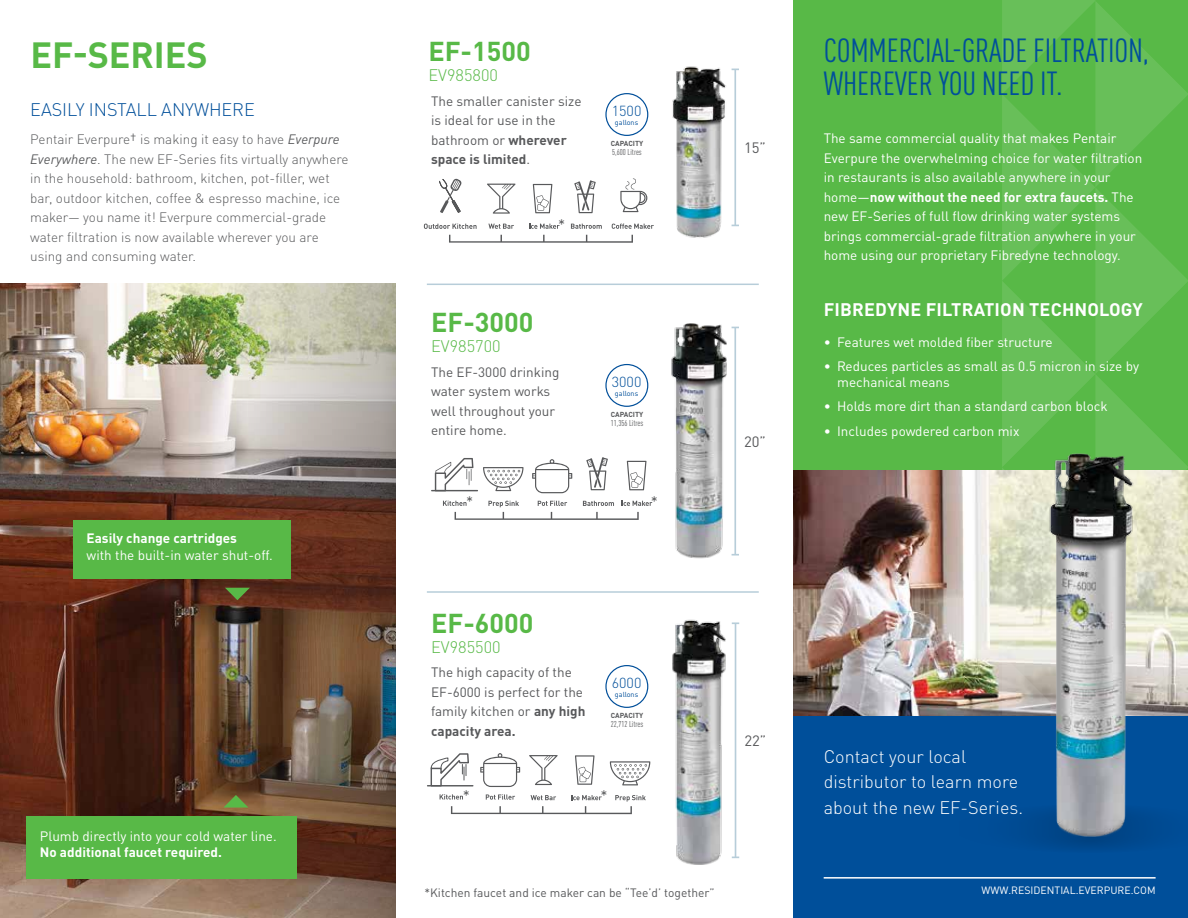
<style>
.page{position:relative;width:1188px;height:918px;background:#fff}
.page>*{position:absolute;margin:0;border:0;box-sizing:border-box;transform-origin:0 0}
.t1{font:700 36px "DIN Pro";letter-spacing:-.005em;color:#58b947}
.t2{font:condensed 33px/33px "DIN Pro";letter-spacing:-.005em;color:#004f9a}
.t3{font:700 27px "DIN Pro";color:#58b947}
.t4{font:300 18px/25.5px "DIN Pro";color:#fff}
.t5{font:700 18px "DIN Pro";letter-spacing:.01em;color:#fff}
.t6{font:300 18px "DIN Pro";letter-spacing:-.005em;color:#004f9a}
.t7{font:300 16.5px "DIN Pro";color:#58b947}
.t8{font:15px "DIN Pro";color:#58595b}
.t9{font:14.85px "DIN Pro";color:#58595b}
.t10{font:300 14.4px "DIN Pro";color:#004f9a}
.t11{font:13.5px/19.5px "DIN Pro";color:#fff}
.t12{font:300 13.5px/19.5px "DIN Pro";color:#58595b}
.t13{font:13.5px/19.5px "DIN Pro";color:#58595b}
.t14{font:700 13.5px "DIN Pro";color:#fff}
.t15{font:12px "DIN Pro";color:#58595b}
.t16{font:10.5px "DIN Pro";color:#fff}
.t17{font:condensed 8.4px "DIN Pro";color:#58595b}
.t18{font:700 7.2px "DIN Pro";color:#58595b}
.t19{font:7.2px "DIN Pro";color:#004f9a}
.s1{font-weight:400;font-style:italic}
.s2{font-weight:700}
</style>
<div class="page">
<div style="left:793px;top:0;width:395px;height:918px;background:#58b947"></div>
<div style="left:793px;top:715px;width:395px;height:203px;background:#004f9a"></div>
<img style="left:793px;top:470px;width:209px;height:245px">
<img style="left:0;top:284px;width:396px;height:634px">
<img style="left:216px;top:284px;width:179px;height:633px">
<div style="left:73px;top:520px;width:217px;height:59px;background:#58b947"></div>
<div style="left:26px;top:817px;width:271px;height:62px;background:#58b947"></div>
<svg style="left:1002px;top:0;width:186px;height:716px"></svg>
<img style="left:1029px;top:440px;width:125px;height:409px">
<hr style="left:824px;top:877px;width:332px;height:2px;background:#fff">
<hr style="left:427px;top:591px;width:332px;height:2px;background:#b7cdd9">
<hr style="left:427px;top:284px;width:332px;height:1px;background:#b7cdd9">
<svg style="left:225px;top:588px;width:25px;height:12px"></svg>
<svg style="left:223px;top:795px;width:25px;height:13px"></svg>
<div style="left:605px;top:364px;width:43px;height:43px;border:1px solid #004f9a;border-radius:50%"></div>
<div style="left:605px;top:93px;width:43px;height:43px;border:1px solid #004f9a;border-radius:50%"></div>
<div style="left:605px;top:665px;width:43px;height:43px;border:1px solid #004f9a;border-radius:50%"></div>
<hr style="left:428px;top:785px;width:45px;height:1px;background:#58595b">
<svg style="left:488px;top:224px;width:26px;height:5px"></svg>
<svg style="left:529px;top:224px;width:31px;height:5px"></svg>
<svg style="left:612px;top:224px;width:42px;height:5px"></svg>
<svg style="left:487px;top:184px;width:29px;height:30px"></svg>
<svg style="left:533px;top:184px;width:19px;height:29px"></svg>
<svg style="left:571px;top:224px;width:31px;height:5px"></svg>
<svg style="left:574px;top:180px;width:22px;height:34px"></svg>
<svg style="left:620px;top:178px;width:27px;height:34px"></svg>
<svg style="left:449px;top:235px;width:184px;height:8px"></svg>
<svg style="left:439px;top:178px;width:23px;height:35px"></svg>
<svg style="left:424px;top:224px;width:53px;height:5px"></svg>
<svg style="left:627px;top:461px;width:20px;height:29px"></svg>
<hr style="left:431px;top:490px;width:47px;height:1px;background:#58595b">
<svg style="left:435px;top:458px;width:38px;height:32px"></svg>
<svg style="left:532px;top:459px;width:40px;height:34px"></svg>
<svg style="left:483px;top:467px;width:41px;height:24px"></svg>
<svg style="left:430px;top:753px;width:220px;height:62px"></svg>
<svg style="left:443px;top:501px;width:209px;height:19px"></svg>
<svg style="left:586px;top:457px;width:22px;height:33px"></svg>
<img style="left:672px;top:619px;width:54px;height:246px">
<hr style="left:734px;top:327px;width:2px;height:228px;background:#b7cdd9">
<svg style="left:732px;top:554px;width:7px;height:2px"></svg>
<hr style="left:735px;top:623px;width:1px;height:234px;background:#b7cdd9">
<svg style="left:732px;top:622px;width:7px;height:2px"></svg>
<img style="left:671px;top:323px;width:56px;height:236px">
<img style="left:672px;top:66px;width:63px;height:172px">
<hr style="left:734px;top:69px;width:2px;height:156px;background:#b7cdd9">
<h1 class="t1" style="left:30px;top:25px;width:179px">EF-SERIES</h1>
<h3 class="t6" style="left:30px;top:96px;width:226px">EASILY INSTALL ANYWHERE</h3>
<p class="t12" style="left:30px;top:129px;width:320px">Pentair Everpure<sup>†</sup> is making it easy to have <span class="s1">Everpure Everywhere</span>. The new EF-Series fits virtually anywhere in the household: bathroom, kitchen, pot-filler, wet bar, outdoor kitchen, coffee &amp; espresso machine, ice maker— you name it! Everpure commercial-grade water filtration is now available wherever you are using and consuming water.</p>
<p class="t14" style="left:87px;top:527px;width:152px">Easily change cartridges</p>
<p class="t11" style="left:87px;top:544px;width:188px">with the built-in water shut-off.</p>
<p class="t11" style="left:40px;top:825px;width:238px">Plumb directly into your cold water line.</p>
<p class="t14" style="left:40px;top:841px;width:184px">No additional faucet required.</p>
<h3 class="t3" style="left:428px;top:29px;width:104px">EF-1500</h3>
<p class="t7" style="left:428px;top:62px;width:71px">EV985800</p>
<p class="t13" style="left:431px;top:90px;width:152px">The smaller canister size is ideal for use in the bathroom or <span class="s2">wherever space is limited</span>.</p>
<p class="t8" style="left:558px;top:213px;width:9px">*</p>
<p class="t10" style="left:612px;top:99px;width:31px">1500</p>
<p class="t19" style="left:615px;top:117px;width:25px">gallons</p>
<p class="t18" style="left:611px;top:137px;width:34px">CAPACITY</p>
<p class="t17" style="left:612px;top:146px;width:31px">5,600 Litres</p>
<h3 class="t3" style="left:431px;top:300px;width:104px">EF-3000</h3>
<p class="t7" style="left:431px;top:333px;width:71px">EV985700</p>
<p class="t13" style="left:431px;top:361px;width:130px">The EF-3000 drinking water system works well throughout your entire home.</p>
<p class="t10" style="left:612px;top:370px;width:31px">3000</p>
<p class="t19" style="left:615px;top:388px;width:25px">gallons</p>
<p class="t18" style="left:611px;top:408px;width:34px">CAPACITY</p>
<p class="t17" style="left:611px;top:417px;width:34px">11,356 Litres</p>
<p class="t8" style="left:466px;top:490px;width:9px">*</p>
<p class="t8" style="left:651px;top:490px;width:9px">*</p>
<p class="t9" style="left:744px;top:136px;width:23px">15”</p>
<p class="t9" style="left:744px;top:430px;width:23px">20”</p>
<h3 class="t3" style="left:431px;top:600px;width:104px">EF-6000</h3>
<p class="t7" style="left:431px;top:634px;width:71px">EV985500</p>
<p class="t13" style="left:431px;top:661px;width:156px">The high capacity of the<br>EF-6000 is perfect for the family kitchen or <span class="s2">any high capacity area.</span></p>
<p class="t10" style="left:612px;top:671px;width:31px">6000</p>
<p class="t19" style="left:615px;top:689px;width:25px">gallons</p>
<p class="t18" style="left:611px;top:709px;width:34px">CAPACITY</p>
<p class="t17" style="left:611px;top:718px;width:34px">22,712 Litres</p>
<p class="t8" style="left:463px;top:784px;width:9px">*</p>
<p class="t8" style="left:601px;top:784px;width:9px">*</p>
<p class="t9" style="left:744px;top:729px;width:23px">22”</p>
<p class="t15" style="left:424px;top:883px;width:292px">*Kitchen faucet and ice maker can be “Tee’d’ together”</p>
<h2 class="t2" style="left:824px;top:32px;width:327px">COMMERCIAL-GRADE FILTRATION,<br>WHEREVER YOU NEED IT.</h2>
<p class="t11" style="left:824px;top:127px;width:320px">The same commercial quality that makes Pentair Everpure the overwhelming choice for water filtration in restaurants is also available anywhere in your home—<span class="s2">now without the need for extra faucets.</span> The new EF-Series of full flow drinking water systems brings commercial-grade filtration anywhere in your home using our proprietary Fibredyne technology.</p>
<h3 class="t5" style="left:824px;top:294px;width:321px">FIBREDYNE FILTRATION TECHNOLOGY</h3>
<p class="t11" style="left:824px;top:331px;width:231px">• Features wet molded fiber structure</p>
<p class="t11" style="left:837px;top:357px;width:304px;line-height:16.2px;text-indent:-14px">• Reduces particles as small as 0.5 micron in size by mechanical means</p>
<p class="t11" style="left:824px;top:395px;width:286px">• Holds more dirt than a standard carbon block</p>
<p class="t11" style="left:824px;top:420px;width:197px">• Includes powdered carbon mix</p>
<h3 class="t4" style="left:824px;top:742px;width:201px">Contact your local distributor to learn more about the new EF-Series.</h3>
<p class="t16" style="left:982px;top:882px;width:175px">WWW.RESIDENTIAL.EVERPURE.COM</p>
</div>
